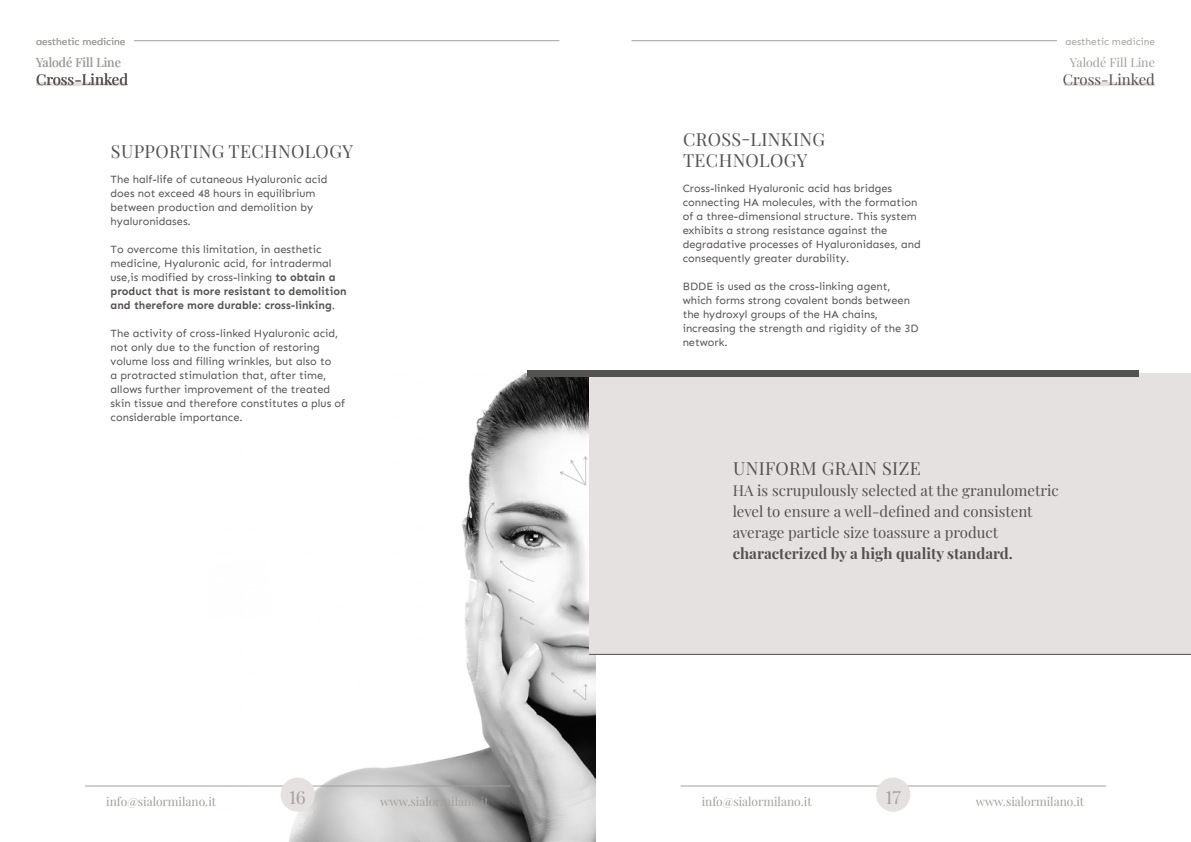
<style>
.page{position:relative;width:1191px;height:842px;background:#fff}
.page>*{position:absolute;margin:0;border:0;box-sizing:border-box;transform-origin:0 0}
.t1{font:18px/21.6px "Playfair Display";letter-spacing:.02em;color:#545050}
.t2{font:18px "Playfair Display";color:#a39f9c}
.t3{font:15px/21px "Playfair Display";color:#545050}
.t4{font:700 15px "Playfair Display";color:#545050}
.t5{font:12.4px "Playfair Display";color:#a39f9c}
.t6{font:12px "Playfair Display";color:#a39f9c}
.t7{font:11px/14px "Sen";color:#545050}
.t8{font:10px "Sen";color:#a39f9c}
.s1{font-weight:700}
</style>
<div class="page">
<hr style="left:680px;top:786px;width:426px;height:1px;background:#a39f9c">
<hr style="left:631px;top:40px;width:426px;height:1px;background:#a39f9c">
<hr style="left:1064px;top:82px;width:91px;height:4px;background:#e5e1e0">
<div style="left:876px;top:777px;width:34px;height:35px;background:#e5e1e0;border-radius:50%"></div>
<img style="left:207px;top:374px;width:388px;height:468px">
<hr style="left:85px;top:786px;width:425px;height:1px;background:#a39f9c">
<hr style="left:134px;top:40px;width:425px;height:1px;background:#a39f9c">
<hr style="left:36px;top:82px;width:91px;height:4px;background:#e5e1e0">
<div style="left:281px;top:777px;width:34px;height:35px;background:#e5e1e0;border-radius:50%"></div>
<div style="left:589px;top:374px;width:602px;height:281px;background:#e5e1e0"></div>
<div style="left:527px;top:370px;width:612px;height:7px;background:#545151"></div>
<hr style="left:589px;top:654px;width:602px;height:1px;background:#545151">
<p class="t8" style="left:36px;top:36px;width:91px">aesthetic medicine</p>
<p class="t5" style="left:36px;top:53px;width:86px">Yalodé Fill Line</p>
<h2 class="t3" style="left:36px;top:68px;width:94px">Cross-Linked</h2>
<h1 class="t1" style="left:111px;top:139px;width:243px">SUPPORTING TECHNOLOGY</h1>
<p class="t7" style="left:111px;top:172px;width:218px">The half-life of cutaneous Hyaluronic acid does not exceed 48 hours in equilibrium between production and demolition by hyaluronidases.</p>
<p class="t7" style="left:111px;top:242px;width:238px">To overcome this limitation, in aesthetic medicine, Hyaluronic acid, for intradermal use,is modified by cross-linking <span class="s1">to obtain a product that is more resistant to demolition and therefore more durable: cross-linking</span>.</p>
<p class="t7" style="left:111px;top:326px;width:236px">The activity of cross-linked Hyaluronic acid, not only due to the function of restoring volume loss and filling wrinkles, but also to<br>a protracted stimulation that, after time, allows further improvement of the treated skin tissue and therefore constitutes a plus of considerable importance.</p>
<h1 class="t1" style="left:683px;top:127px;width:144px">CROSS-LINKING<br>TECHNOLOGY</h1>
<p class="t7" style="left:682px;top:181px;width:240px">Cross-linked Hyaluronic acid has bridges connecting HA molecules, with the formation of a three-dimensional structure. This system exhibits a strong resistance against the degradative processes of Hyaluronidases, and consequently greater durability.</p>
<p class="t7" style="left:682px;top:279px;width:237px">BDDE is used as the cross-linking agent, which forms strong covalent bonds between the hydroxyl groups of the HA chains, increasing the strength and rigidity of the 3D network.</p>
<p class="t8" style="left:1065px;top:36px;width:91px">aesthetic medicine</p>
<p class="t5" style="left:1070px;top:53px;width:86px">Yalodé Fill Line</p>
<h2 class="t3" style="left:1062px;top:68px;width:94px">Cross-Linked</h2>
<h1 class="t1" style="left:733px;top:456px;width:189px">UNIFORM GRAIN SIZE</h1>
<h2 class="t3" style="left:732px;top:479px;width:328px">HA is scrupulously selected at the granulometric level to ensure a well-defined and consistent average particle size toassure a product</h2>
<h2 class="t4" style="left:732px;top:542px;width:282px">characterized by a high quality standard.</h2>
<p class="t6" style="left:106px;top:792px;width:111px">info@sialormilano.it</p>
<h1 class="t2" style="left:289px;top:783px;width:18px">16</h1>
<p class="t6" style="left:380px;top:792px;width:110px">www.sialormilano.it</p>
<p class="t6" style="left:702px;top:792px;width:111px">info@sialormilano.it</p>
<h1 class="t2" style="left:886px;top:783px;width:16px">17</h1>
<p class="t6" style="left:975px;top:792px;width:110px">www.sialormilano.it</p>
</div>
